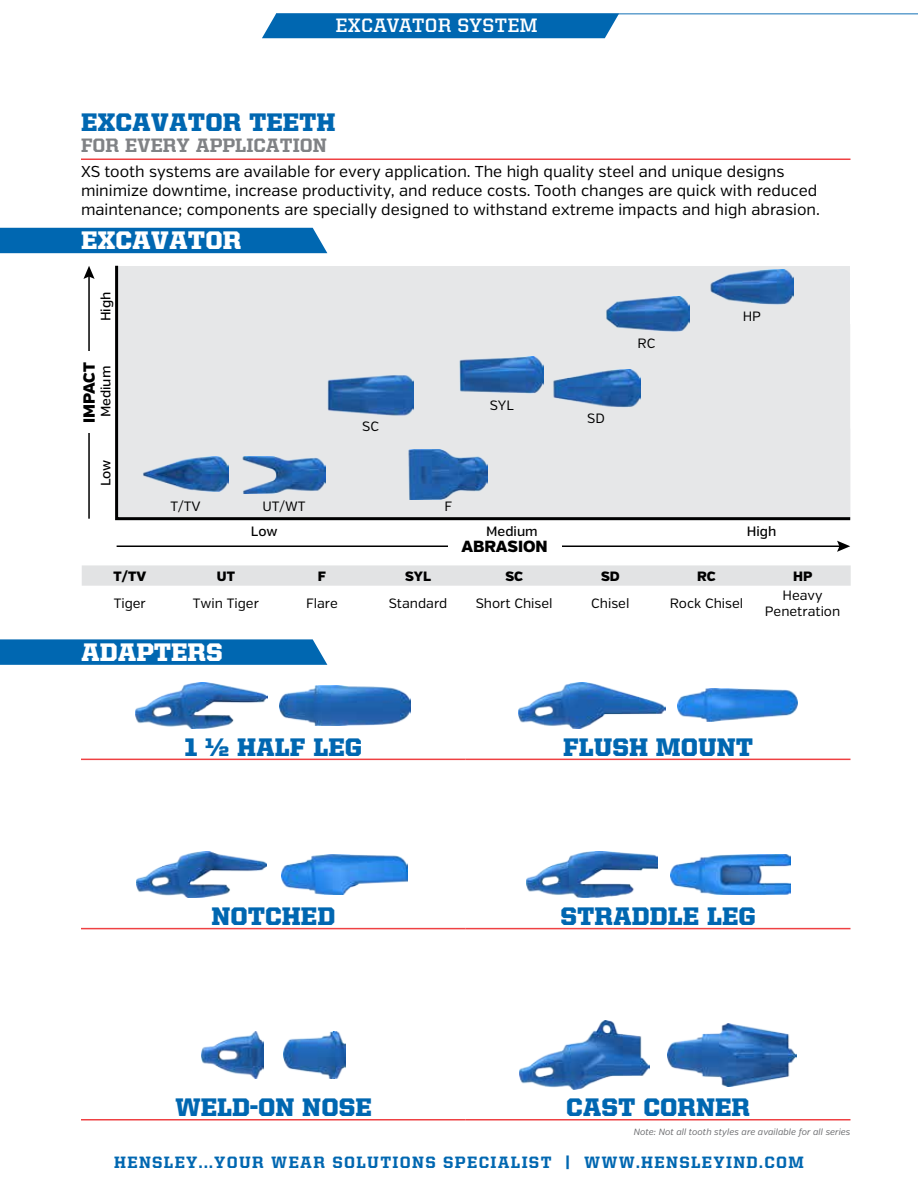
<style>
.page{position:relative;width:918px;height:1188px;background:#fff}
.page>*{position:absolute;margin:0;border:0;box-sizing:border-box;transform-origin:0 0}
.t1{font:900 25.5px "United Serif Reg";color:#0067b1}
.t2{font:900 25.5px "United Serif Reg";color:#fff}
.t3{font:800 19.5px "United Serif Reg";color:#808285}
.t4{font:700 19.5px "United Serif Reg";letter-spacing:.015em;color:#fff}
.t5{font:800 16.5px "United Serif Reg";letter-spacing:.08em;color:#0067b1}
.t6{font:900 16.05px "Verb";color:#000}
.t7{font:15.75px/18.9px "Verb";color:#000}
.t8{font:13.5px/16.2px "Verb";color:#000;text-align:center}
.t9{font:500 13.5px "Verb";color:#000}
.t10{font:900 13.5px "Verb";color:#000}
.t11{font:italic 9px "Verb";color:#6d6e71}
</style>
<div class="page">
<hr style="left:276px;top:14px;width:642px;height:1px;background:#0067b1">
<div style="left:262px;top:14px;width:357px;height:24px;background:#0067b1"></div>
<hr style="left:81px;top:159px;width:769px;height:1px;background:#ef4143">
<div style="left:0;top:228px;width:327px;height:25px;background:#0067b1"></div>
<div style="left:115px;top:266px;width:735px;height:255px;background:#e6e7e8"></div>
<hr style="left:117px;top:546px;width:724px;height:1px;background:#000">
<svg style="left:837px;top:541px;width:13px;height:11px"></svg>
<div style="left:449px;top:541px;width:113px;height:11px;background:#fff"></div>
<hr style="left:88px;top:275px;width:2px;height:244px;background:#000">
<svg style="left:83px;top:266px;width:12px;height:13px"></svg>
<div style="left:83px;top:352px;width:12px;height:81px;background:#fff"></div>
<img style="left:710px;top:269px;width:84px;height:35px">
<img style="left:143px;top:457px;width:85px;height:34px">
<img style="left:242px;top:456px;width:83px;height:37px">
<img style="left:408px;top:450px;width:80px;height:50px">
<img style="left:459px;top:357px;width:85px;height:37px">
<img style="left:604px;top:296px;width:86px;height:36px">
<img style="left:327px;top:374px;width:87px;height:42px">
<svg style="left:82px;top:565px;width:769px;height:21px;background:#e3e3e4"></svg>
<img style="left:552px;top:370px;width:89px;height:37px">
<svg style="left:0;top:639px;width:327px;height:26px;background:#0a6db4"></svg>
<hr style="left:81px;top:759px;width:385px;height:1px;background:#ef4143">
<hr style="left:466px;top:759px;width:384px;height:1px;background:#ef4143">
<img style="left:136px;top:682px;width:131px;height:47px">
<img style="left:280px;top:685px;width:131px;height:40px">
<img style="left:519px;top:682px;width:147px;height:47px">
<img style="left:678px;top:689px;width:120px;height:33px">
<hr style="left:81px;top:928px;width:385px;height:1px;background:#ef4143">
<hr style="left:466px;top:928px;width:384px;height:1px;background:#ef4143">
<img style="left:281px;top:855px;width:127px;height:40px">
<img style="left:136px;top:851px;width:131px;height:47px">
<img style="left:526px;top:851px;width:132px;height:47px">
<img style="left:670px;top:855px;width:120px;height:39px">
<hr style="left:81px;top:1119px;width:385px;height:1px;background:#ef4143">
<hr style="left:466px;top:1119px;width:384px;height:1px;background:#ef4143">
<img style="left:201px;top:1032px;width:63px;height:46px">
<img style="left:283px;top:1032px;width:62px;height:46px">
<img style="left:519px;top:1020px;width:131px;height:70px">
<img style="left:668px;top:1024px;width:129px;height:62px">
<p class="t4" style="left:336px;top:15px;width:203px">EXCAVATOR SYSTEM</p>
<h1 class="t1" style="left:81px;top:108px;width:256px">EXCAVATOR TEETH</h1>
<p class="t3" style="left:81px;top:134px;width:247px">FOR EVERY APPLICATION</p>
<p class="t7" style="left:81px;top:163px;width:740px">XS tooth systems are available for every application. The high quality steel and unique designs minimize downtime, increase productivity, and reduce costs. Tooth changes are quick with reduced maintenance; components are specially designed to withstand extreme impacts and high abrasion.</p>
<h1 class="t2" style="left:81px;top:226px;width:162px">EXCAVATOR</h1>
<p class="t9" style="left:98px;top:321px;width:31px;rotate:-90deg">High</p>
<p class="t6" style="left:79px;top:423px;width:63px;rotate:-90deg">IMPACT</p>
<p class="t9" style="left:98px;top:417px;width:53px;rotate:-90deg">Medium</p>
<p class="t9" style="left:98px;top:486px;width:28px;rotate:-90deg">Low</p>
<p class="t8" style="left:362px;top:418px;width:18px">SC</p>
<p class="t8" style="left:171px;top:498px;width:31px">T/TV</p>
<p class="t8" style="left:263px;top:499px;width:44px">UT/WT</p>
<p class="t8" style="left:444px;top:499px;width:9px">F</p>
<p class="t8" style="left:490px;top:398px;width:25px">SYL</p>
<p class="t8" style="left:587px;top:410px;width:19px">SD</p>
<p class="t8" style="left:638px;top:335px;width:19px">RC</p>
<p class="t8" style="left:743px;top:308px;width:20px">HP</p>
<p class="t9" style="left:251px;top:523px;width:28px">Low</p>
<p class="t9" style="left:486px;top:523px;width:53px">Medium</p>
<p class="t9" style="left:747px;top:523px;width:31px">High</p>
<p class="t6" style="left:461px;top:536px;width:88px">ABRASION</p>
<p class="t10" style="left:113px;top:568px;width:34px">T/TV</p>
<p class="t10" style="left:217px;top:568px;width:20px">UT</p>
<p class="t10" style="left:318px;top:568px;width:10px">F</p>
<p class="t10" style="left:405px;top:568px;width:27px">SYL</p>
<p class="t10" style="left:505px;top:568px;width:19px">SC</p>
<p class="t10" style="left:601px;top:568px;width:20px">SD</p>
<p class="t10" style="left:697px;top:568px;width:20px">RC</p>
<p class="t10" style="left:793px;top:568px;width:21px">HP</p>
<p class="t8" style="left:114px;top:595px;width:34px">Tiger</p>
<p class="t8" style="left:193px;top:595px;width:68px">Twin Tiger</p>
<p class="t8" style="left:306px;top:595px;width:33px">Flare</p>
<p class="t8" style="left:389px;top:595px;width:60px">Standard</p>
<p class="t8" style="left:476px;top:595px;width:78px">Short Chisel</p>
<p class="t8" style="left:591px;top:595px;width:40px">Chisel</p>
<p class="t8" style="left:670px;top:595px;width:75px">Rock Chisel</p>
<p class="t8" style="left:765px;top:587px;width:77px">Heavy<br>Penetration</p>
<h1 class="t2" style="left:81px;top:638px;width:143px">ADAPTERS</h1>
<h1 class="t1" style="left:185px;top:733px;width:179px">1 ½ HALF LEG</h1>
<h1 class="t1" style="left:563px;top:733px;width:192px">FLUSH MOUNT</h1>
<h1 class="t1" style="left:211px;top:902px;width:126px">NOTCHED</h1>
<h1 class="t1" style="left:561px;top:902px;width:197px">STRADDLE LEG</h1>
<h1 class="t1" style="left:175px;top:1093px;width:198px">WELD-ON NOSE</h1>
<h1 class="t1" style="left:566px;top:1093px;width:185px">CAST CORNER</h1>
<p class="t11" style="left:634px;top:1126px;width:218px">Note: Not all tooth styles are available for all series</p>
<p class="t5" style="left:114px;top:1153px;width:691px">HENSLEY...YOUR WEAR SOLUTIONS SPECIALIST | WWW.HENSLEYIND.COM</p>
</div>
